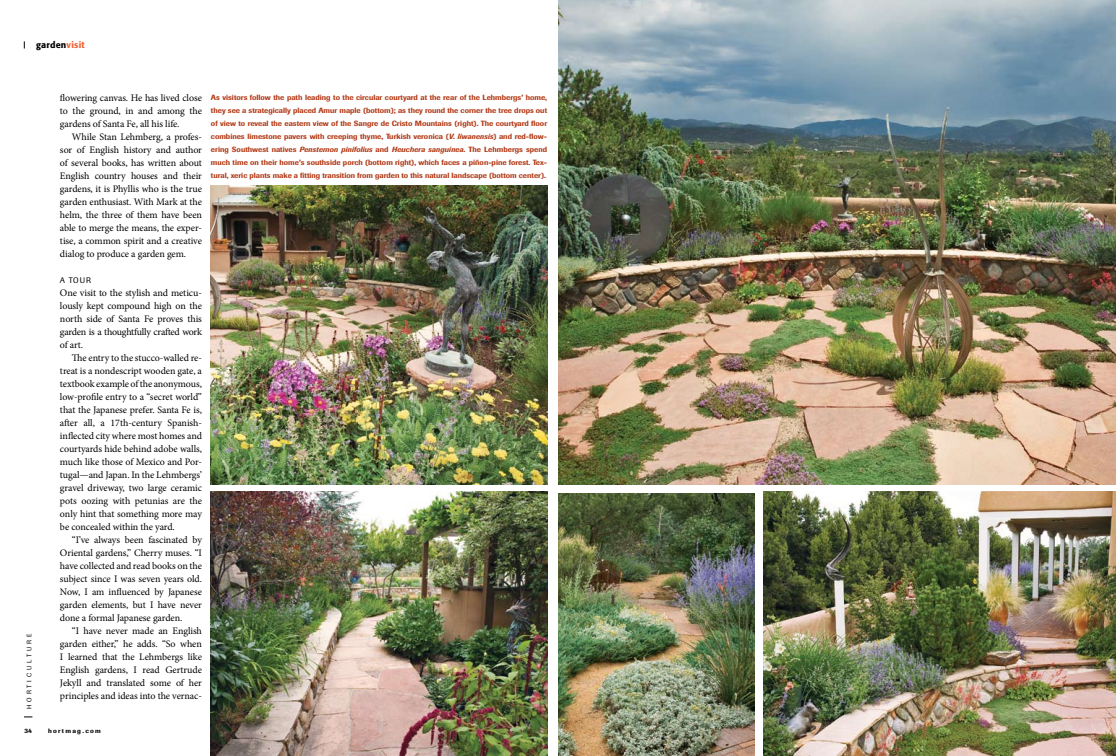
<style>
.page{position:relative;width:1116px;height:756px;background:#fff}
.page>*{position:absolute;margin:0;border:0;box-sizing:border-box;transform-origin:0 0}
.t1{font:10px/13px "Minion Pro";letter-spacing:-.01em;color:#000;text-align:justify}
.t2{font:500 9px "Formata";letter-spacing:.025em;color:#000}
.t3{font:8px "Imago";color:#000}
.t4{font:500 7.5px/13px "Imago";color:#b23915;text-align:justify}
.t5{font:6.5px "Imago";letter-spacing:.445em;color:#000}
.t6{font:500 6.5px "Imago";color:#000}
.t7{font:500 6.2px "Imago";letter-spacing:.2em;color:#000;scale:1.04 1}
.s1{color:#f16131}
.s2{font-style:italic}
</style>
<div class="page">
<img style="left:558px;top:0;width:558px;height:485px">
<img style="left:763px;top:492px;width:353px;height:264px">
<img style="left:558px;top:493px;width:196px;height:263px">
<img style="left:211px;top:492px;width:336px;height:264px">
<img style="left:211px;top:186px;width:336px;height:299px">
<p class="t2" style="left:36px;top:39px;width:50px">garden<span class="s1">visit</span></p>
<p class="t5" style="left:25px;top:709px;width:77px;rotate:-90deg">HORTICULTURE</p>
<p class="t6" style="left:24px;top:727px;width:9px">34</p>
<p class="t1" style="left:60px;top:91px;width:144px">flowering canvas. He has lived close to the ground, in and among the gardens of Santa Fe, all his life.</p>
<p class="t1" style="left:60px;top:130px;width:144px;text-indent:12px">While Stan Lehmberg, a profes&shy;sor of English history and author of several books, has written about English country houses and their gardens, it is Phyllis who is the true garden enthusiast. With Mark at the helm, the three of them have been able to merge the means, the exper&shy;tise, a common spirit and a creative dialog to produce a garden gem.</p>
<p class="t3" style="left:60px;top:276px;width:33px">A TOUR</p>
<p class="t1" style="left:60px;top:286px;width:144px">One visit to the stylish and meticu&shy;lously kept compound high on the north side of Santa Fe proves this garden is a thoughtfully crafted work of art.</p>
<p class="t1" style="left:60px;top:351px;width:144px;text-indent:12px">The entry to the stucco-walled re&shy;treat is a nondescript wooden gate, a textbook example of the anonymous, low-profile entry to a “secret world” that the Japanese prefer. Santa Fe is, after all, a 17th-century Spanish&shy;inflected city where most homes and courtyards hide behind adobe walls, much like those of Mexico and Por&shy;tugal—and Japan. In the Lehmbergs’ gravel driveway, two large ceramic pots oozing with petunias are the only hint that something more may be concealed within the yard.</p>
<p class="t1" style="left:60px;top:533px;width:144px;text-indent:12px">“I’ve always been fascinated by Oriental gardens,” Cherry muses. “I have collected and read books on the subject since I was seven years old.<br>Now, I am influenced by Japanese garden elements, but I have never done a formal Japanese garden.</p>
<p class="t1" style="left:60px;top:625px;width:144px;text-indent:12px">“I have never made an English garden either,” he adds. “So when I learned that the Lehmbergs like English gardens, I read Gertrude Jekyll and translated some of her principles and ideas into the vernac-</p>
<p class="t4" style="left:211px;top:90px;width:338px">As visitors follow the path leading to the circular courtyard at the rear of the Lehmbergs’ home, they see a strategically placed Amur maple (bottom); as they round the corner the tree drops out of view to reveal the eastern view of the Sangre de Cristo Mountains (right). The courtyard floor combines limestone pavers with creeping thyme, Turkish veronica (<span class="s2">V. liwanensis</span>) and red-flow&shy;ering Southwest natives <span class="s2">Penstemon pinifolius</span> and <span class="s2">Heuchera sanguinea</span>. The Lehmbergs spend much time on their home’s southside porch (bottom right), which faces a piñon-pine forest. Tex&shy;tural, xeric plants make a fitting transition from garden to this natural landscape (bottom center).</p>
<p class="t7" style="left:48px;top:727px;width:52px">hortmag.com</p>
</div>
